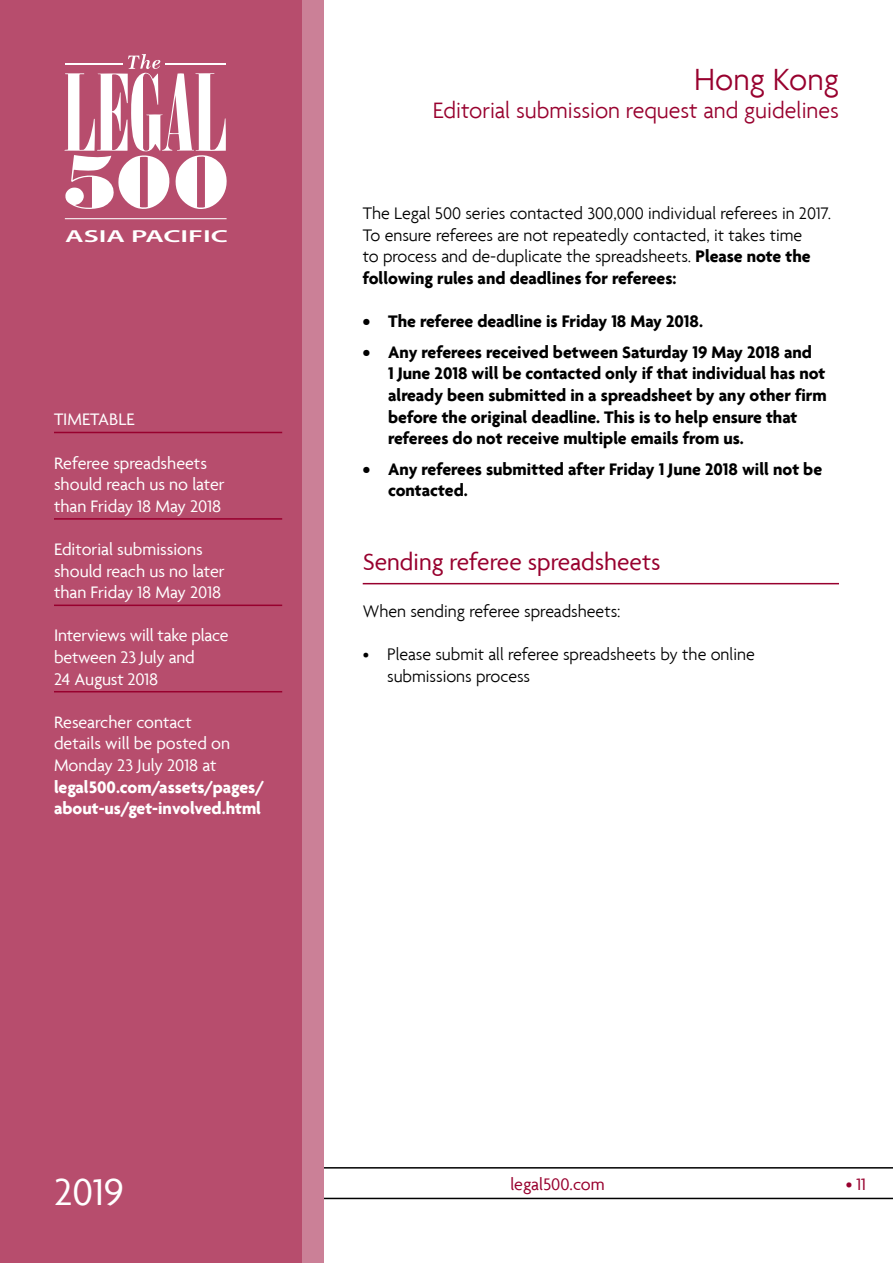
<style>
.page{position:relative;width:893px;height:1263px;background:#fff}
.page>*{position:absolute;margin:0;border:0;box-sizing:border-box;transform-origin:0 0}
.t1{font:40.5px "Agenda";color:#fff}
.t2{font:300 33px "Agenda";color:#98002e}
.t3{font:25.5px "Agenda";color:#98002e}
.t4{font:300 24px "Agenda";color:#98002e}
.t5{font:700 18px/21.6px "Agenda";color:#000}
.t6{font:300 18px/21.6px "Agenda";color:#000}
.t7{font:18px/21.6px "Agenda";color:#fff}
.t8{font:700 18px/21.6px "Agenda";color:#fff}
.t9{font:18px "Agenda";color:#98002e}
.t10{font:600 17.4px "Myriad Pro";color:#fff;scale:1.68 1}
.s1{font-weight:700}
</style>
<div class="page">
<svg style="left:323px;top:1167px;width:570px;height:32px"></svg>
<div style="left:0;top:0;width:323px;height:1263px;background:#cb8097"></div>
<div style="left:0;top:0;width:302px;height:1263px;background:#b74d6d"></div>
<svg style="left:64px;top:54px;width:163px;height:155px"></svg>
<hr style="left:65px;top:64px;width:58px;height:1px;background:#fff">
<hr style="left:165px;top:64px;width:61px;height:1px;background:#fff">
<hr style="left:65px;top:218px;width:162px;height:1px;background:#fff">
<hr style="left:54px;top:432px;width:228px;height:1px;background:#98002e">
<hr style="left:54px;top:518px;width:228px;height:2px;background:#98002e">
<hr style="left:54px;top:604px;width:228px;height:2px;background:#98002e">
<hr style="left:54px;top:691px;width:228px;height:1px;background:#98002e">
<hr style="left:363px;top:583px;width:476px;height:1px;background:#98002e">
<p class="t10" style="left:65px;top:225px;width:98px">ASIA PACIFIC</p>
<p class="t7" style="left:54px;top:408px;width:82px">TIMETABLE</p>
<p class="t7" style="left:54px;top:452px;width:172px">Referee spreadsheets should reach us no later than Friday 18 May 2018</p>
<p class="t7" style="left:54px;top:538px;width:172px">Editorial submissions should reach us no later than Friday 18 May 2018</p>
<p class="t7" style="left:54px;top:624px;width:176px">Interviews will take place between 23 July and<br>24 August 2018</p>
<p class="t7" style="left:54px;top:711px;width:178px">Researcher contact details will be posted on<br>Monday 23 July 2018 at</p>
<p class="t8" style="left:54px;top:775px;width:212px">legal500.com/assets/pages/ about-us/get-involved.html</p>
<h2 class="t2" style="left:694px;top:60px;width:146px">Hong Kong</h2>
<h3 class="t4" style="left:433px;top:96px;width:408px">Editorial submission request and guidelines</h3>
<p class="t6" style="left:363px;top:202px;width:470px">The Legal 500 series contacted 300,000 individual referees in 2017.<br>To ensure referees are not repeatedly contacted, it takes time<br>to process and de-duplicate the spreadsheets. <span class="s1">Please note the following rules and deadlines for referees:</span></p>
<p class="t5" style="left:363px;top:310px;width:342px">• The referee deadline is Friday 18 May 2018.</p>
<p class="t5" style="left:388px;top:341px;width:440px;text-indent:-25px">• Any referees received between Saturday 19 May 2018 and<br>1 June 2018 will be contacted only if that individual has not already been submitted in a spreadsheet by any other firm before the original deadline. This is to help ensure that referees do not receive multiple emails from us.</p>
<p class="t5" style="left:388px;top:458px;width:435px;text-indent:-25px">• Any referees submitted after Friday 1 June 2018 will not be contacted.</p>
<h3 class="t3" style="left:363px;top:547px;width:299px">Sending referee spreadsheets</h3>
<p class="t6" style="left:363px;top:600px;width:259px">When sending referee spreadsheets:</p>
<p class="t6" style="left:387px;top:644px;width:369px;text-indent:-24px">• Please submit all referee spreadsheets by the online submissions process</p>
<h1 class="t1" style="left:54px;top:1168px;width:71px">2019</h1>
<p class="t9" style="left:510px;top:1173px;width:96px">legal500.com</p>
<p class="t9" style="left:846px;top:1173px;width:22px">• 11</p>
</div>
